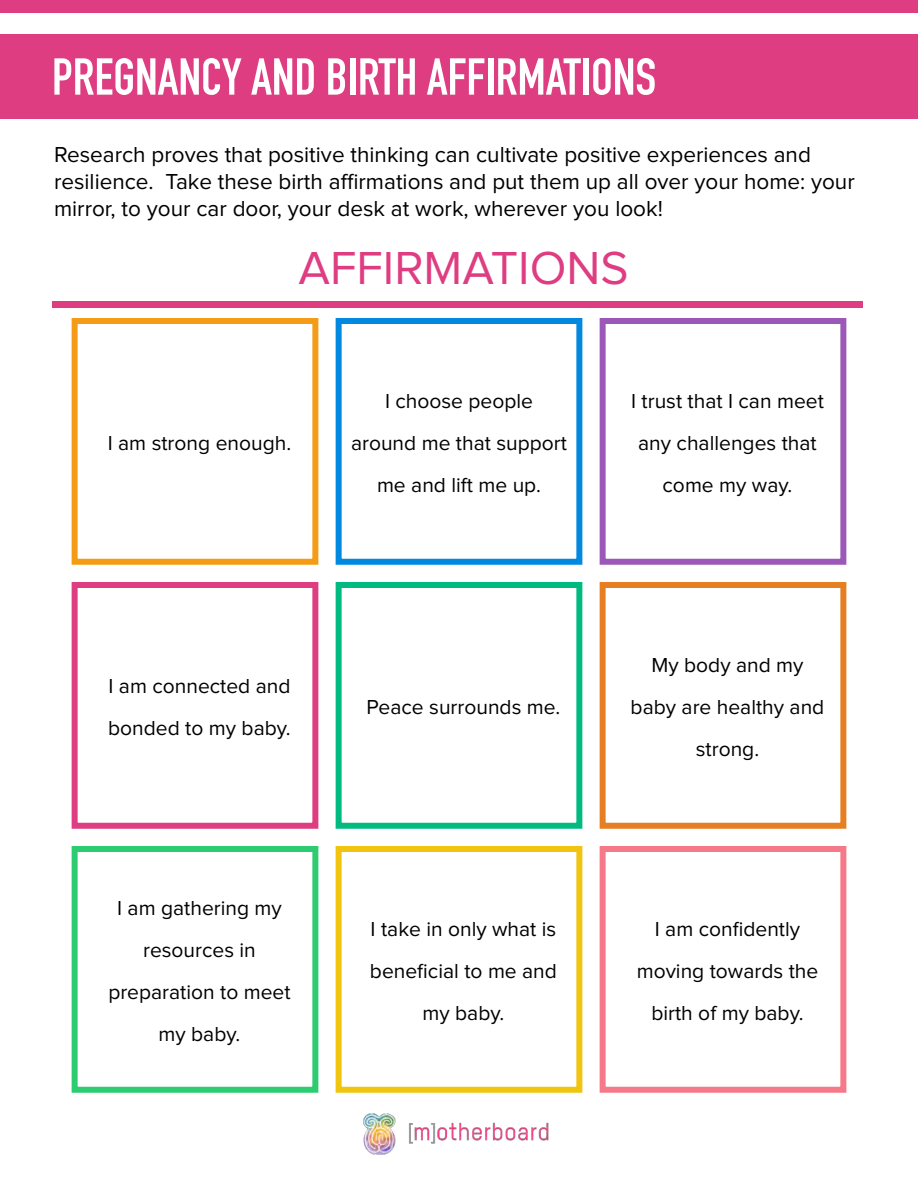
<style>
.page{position:relative;width:918px;height:1188px;background:#fff}
.page>*{position:absolute;margin:0;border:0;box-sizing:border-box;transform-origin:0 0}
.t1{font:700 51px "DIN Condensed";color:#fff}
.t2{font:48px "Proxima Nova";color:#df3d82}
.t3{font:22.5px/27px "Proxima Nova";color:#000}
.t4{font:21px/42px "Proxima Nova";color:#000;text-align:center}
</style>
<div class="page">
<img style="left:363px;top:1113px;width:186px;height:42px">
<div style="left:0;top:0;width:918px;height:13px;background:#df3d82"></div>
<div style="left:72px;top:318px;width:246px;height:247px;border:6px solid #f49c15"></div>
<div style="left:336px;top:318px;width:246px;height:247px;border:6px solid #0089df"></div>
<div style="left:600px;top:318px;width:246px;height:247px;border:6px solid #9c58b8"></div>
<div style="left:72px;top:582px;width:246px;height:247px;border:6px solid #df3d82"></div>
<div style="left:336px;top:582px;width:246px;height:247px;border:6px solid #00ba7f"></div>
<div style="left:600px;top:582px;width:246px;height:247px;border:6px solid #e67e22"></div>
<div style="left:72px;top:846px;width:246px;height:247px;border:6px solid #2ecc71"></div>
<div style="left:336px;top:846px;width:246px;height:247px;border:6px solid #f1c40f"></div>
<div style="left:600px;top:846px;width:246px;height:247px;border:6px solid #f6798a"></div>
<div style="left:53px;top:301px;width:810px;height:7px;background:#df3d82"></div>
<div style="left:0;top:34px;width:918px;height:85px;background:#df3d82"></div>
<h1 class="t1" style="left:52px;top:42px;width:606px">PREGNANCY AND BIRTH AFFIRMATIONS</h1>
<p class="t3" style="left:54px;top:142px;width:802px">Research proves that positive thinking can cultivate positive experiences and resilience. Take these birth affirmations and put them up all over your home: your mirror, to your car door, your desk at work, wherever you look!</p>
<h2 class="t2" style="left:298px;top:246px;width:332px">AFFIRMATIONS</h2>
<p class="t4" style="left:108px;top:423px;width:185px">I am strong enough.</p>
<p class="t4" style="left:351px;top:381px;width:217px">I choose people around me that support me and lift me up.</p>
<p class="t4" style="left:631px;top:381px;width:194px">I trust that I can meet any challenges that come my way.</p>
<p class="t4" style="left:108px;top:666px;width:184px;text-align:left">I am connected and bonded to my baby.</p>
<p class="t4" style="left:108px;top:888px;width:184px">I am gathering my resources in preparation to meet my baby.</p>
<p class="t4" style="left:367px;top:687px;width:195px">Peace surrounds me.</p>
<p class="t4" style="left:631px;top:645px;width:195px">My body and my baby are healthy and strong.</p>
<p class="t4" style="left:370px;top:909px;width:189px">I take in only what is beneficial to me and my baby.</p>
<p class="t4" style="left:637px;top:909px;width:183px">I am confidently moving towards the birth of my baby.</p>
</div>
